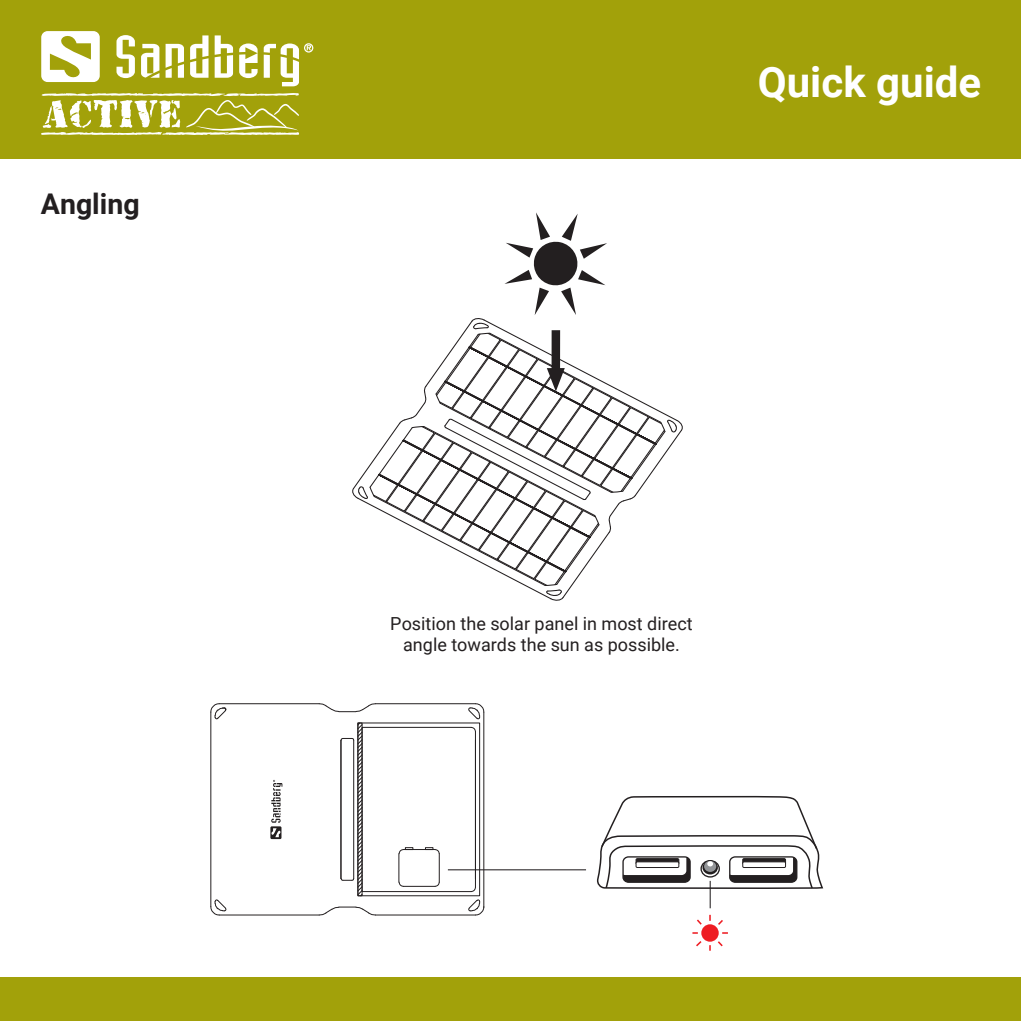
<style>
.page{position:relative;width:1021px;height:1021px;background:#fff}
.page>*{position:absolute;margin:0;border:0;box-sizing:border-box;transform-origin:0 0}
.t1{font:700 42px "Roboto";color:#fff}
.t2{font:700 28.5px "Roboto";color:#231f20}
.t3{font:18px/21.6px "Roboto";color:#231f20;text-align:center}
</style>
<div class="page">
<div style="left:0;top:0;width:1020px;height:159px;background:#a2a10a"></div>
<div style="left:0;top:977px;width:1020px;height:43px;background:#a2a10a"></div>
<svg style="left:116px;top:35px;width:19px;height:43px"></svg>
<svg style="left:141px;top:44px;width:18px;height:34px"></svg>
<svg style="left:165px;top:44px;width:19px;height:34px"></svg>
<svg style="left:190px;top:35px;width:18px;height:43px"></svg>
<svg style="left:215px;top:35px;width:18px;height:43px"></svg>
<svg style="left:239px;top:43px;width:18px;height:35px"></svg>
<svg style="left:41px;top:31px;width:59px;height:51px"></svg>
<svg style="left:264px;top:43px;width:49px;height:43px"></svg>
<svg style="left:41px;top:93px;width:258px;height:42px"></svg>
<hr style="left:448px;top:869px;width:138px;height:1px;background:#231f20">
<svg style="left:352px;top:212px;width:331px;height:389px"></svg>
<svg style="left:270px;top:780px;width:12px;height:59px"></svg>
<svg style="left:597px;top:795px;width:227px;height:113px"></svg>
<div style="left:701px;top:924px;width:17px;height:17px;background:#ee1d23;border-radius:50%"></div>
<svg style="left:718px;top:920px;width:5px;height:5px"></svg>
<svg style="left:696px;top:941px;width:6px;height:6px"></svg>
<svg style="left:718px;top:941px;width:5px;height:6px"></svg>
<svg style="left:697px;top:919px;width:5px;height:6px"></svg>
<hr style="left:219px;top:703px;width:100px;height:1px;background:#231f20">
<hr style="left:210px;top:712px;width:1px;height:194px;background:#231f20">
<svg style="left:210px;top:899px;width:17px;height:16px"></svg>
<hr style="left:219px;top:914px;width:100px;height:1px;background:#231f20">
<svg style="left:210px;top:703px;width:17px;height:16px"></svg>
<svg style="left:318px;top:703px;width:166px;height:212px"></svg>
<h2 class="t2" style="left:41px;top:183px;width:100px">Angling</h2>
<h1 class="t1" style="left:757px;top:53px;width:225px">Quick guide</h1>
<p class="t3" style="left:390px;top:611px;width:304px">Position the solar panel in most direct angle towards the sun as possible.</p>
</div>
